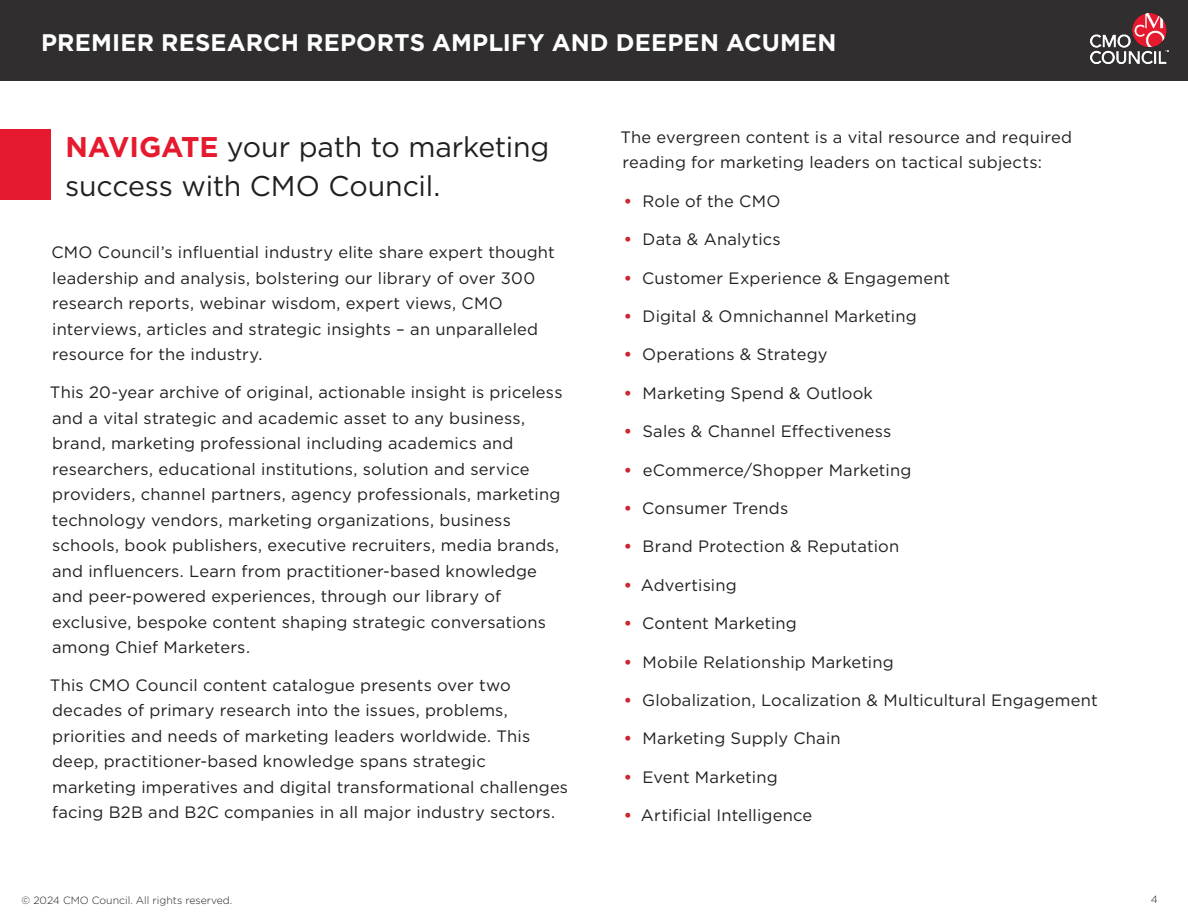
<style>
.page{position:relative;width:1188px;height:918px;background:#fff}
.page>*{position:absolute;margin:0;border:0;box-sizing:border-box;transform-origin:0 0}
.Report_Text{font:28.5px/39px "Gotham";letter-spacing:-.01em;color:#231f20}
.Report_Text-2{font:700 24px "Gotham";letter-spacing:.005em;color:#fff}
.Report_Text-3{font:16.5px/25.5px "Gotham";letter-spacing:.01em;color:#231f20}
.t1{font:300 10.5px "Gotham";color:#231f20}
.s1{font-weight:700;color:#e51a2e}
.s2{font-weight:700;color:#cc2430}
</style>
<div class="page">
<div style="left:0;top:0;width:1188px;height:81px;background:#312e2f"></div>
<img style="left:1091px;top:14px;width:77px;height:50px">
<div style="left:0;top:130px;width:50px;height:70px;background:#e51a2e"></div>
<p class="Report_Text-2" style="left:41px;top:26px;width:797px">PREMIER RESEARCH REPORTS AMPLIFY AND DEEPEN ACUMEN</p>
<p class="Report_Text" style="left:65px;top:127px;width:486px"><span class="s1">NAVIGATE</span> your path to marketing success with CMO Council.</p>
<p class="Report_Text-3" style="left:51px;top:239px;width:505px">CMO Council’s influential industry elite share expert thought leadership and analysis, bolstering our library of over 300 research reports, webinar wisdom, expert views, CMO interviews, articles and strategic insights – an unparalleled resource for the industry.</p>
<p class="Report_Text-3" style="left:50px;top:379px;width:514px">This 20-year archive of original, actionable insight is priceless and a vital strategic and academic asset to any business, brand, marketing professional including academics and researchers, educational institutions, solution and service providers, channel partners, agency professionals, marketing technology vendors, marketing organizations, business schools, book publishers, executive recruiters, media brands, and influencers. Learn from practitioner-based knowledge and peer-powered experiences, through our library of exclusive, bespoke content shaping strategic conversations among Chief Marketers.</p>
<p class="Report_Text-3" style="left:50px;top:672px;width:520px">This CMO Council content catalogue presents over two decades of primary research into the issues, problems, priorities and needs of marketing leaders worldwide. This deep, practitioner-based knowledge spans strategic marketing imperatives and digital transformational challenges facing B2B and B2C companies in all major industry sectors.</p>
<p class="Report_Text-3" style="left:620px;top:124px;width:453px">The evergreen content is a vital resource and required reading for marketing leaders on tactical subjects:</p>
<p class="Report_Text-3" style="left:624px;top:188px;width:158px"><span class="s2">•</span> Role of the CMO</p>
<p class="Report_Text-3" style="left:624px;top:226px;width:158px"><span class="s2">•</span> Data &amp; Analytics</p>
<p class="Report_Text-3" style="left:624px;top:265px;width:328px"><span class="s2">•</span> Customer Experience &amp; Engagement</p>
<p class="Report_Text-3" style="left:624px;top:303px;width:294px"><span class="s2">•</span> Digital &amp; Omnichannel Marketing</p>
<p class="Report_Text-3" style="left:624px;top:341px;width:205px"><span class="s2">•</span> Operations &amp; Strategy</p>
<p class="Report_Text-3" style="left:624px;top:380px;width:251px"><span class="s2">•</span> Marketing Spend &amp; Outlook</p>
<p class="Report_Text-3" style="left:624px;top:418px;width:269px"><span class="s2">•</span> Sales &amp; Channel Effectiveness</p>
<p class="Report_Text-3" style="left:624px;top:457px;width:289px"><span class="s2">•</span> eCommerce/Shopper Marketing</p>
<p class="Report_Text-3" style="left:624px;top:495px;width:166px"><span class="s2">•</span> Consumer Trends</p>
<p class="Report_Text-3" style="left:624px;top:533px;width:277px"><span class="s2">•</span> Brand Protection &amp; Reputation</p>
<p class="Report_Text-3" style="left:624px;top:572px;width:114px"><span class="s2">•</span> Advertising</p>
<p class="Report_Text-3" style="left:624px;top:610px;width:175px"><span class="s2">•</span> Content Marketing</p>
<p class="Report_Text-3" style="left:624px;top:649px;width:271px"><span class="s2">•</span> Mobile Relationship Marketing</p>
<p class="Report_Text-3" style="left:624px;top:687px;width:475px"><span class="s2">•</span> Globalization, Localization &amp; Multicultural Engagement</p>
<p class="Report_Text-3" style="left:624px;top:725px;width:218px"><span class="s2">•</span> Marketing Supply Chain</p>
<p class="Report_Text-3" style="left:624px;top:764px;width:155px"><span class="s2">•</span> Event Marketing</p>
<p class="Report_Text-3" style="left:624px;top:802px;width:190px"><span class="s2">•</span> Artificial Intelligence</p>
<p class="t1" style="left:22px;top:894px;width:212px">© 2024 CMO Council. All rights reserved.</p>
<p class="t1" style="left:1151px;top:893px;width:8px">4</p>
</div>
